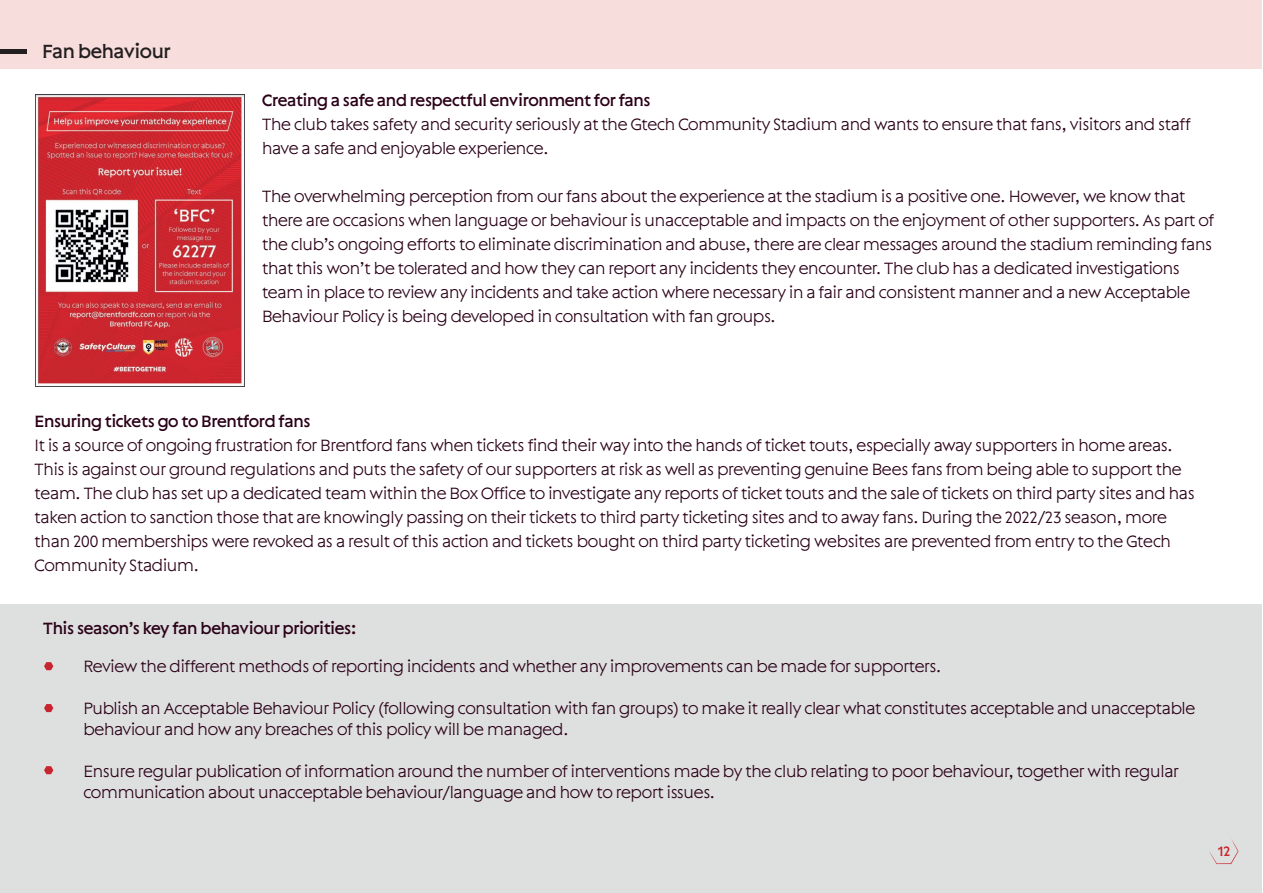
<style>
.page{position:relative;width:1263px;height:893px;background:#fff}
.page>*{position:absolute;margin:0;border:0;box-sizing:border-box;transform-origin:0 0}
.t1{font:21px "Sting";letter-spacing:-.05em;color:#231f20}
.t2{font:300 18px/24px "Sting";letter-spacing:-.05em;color:#2a0117}
.t3{font:18px "Sting";letter-spacing:-.055em;color:#2a0117}
.t4{font:15px "Sting";color:#c8272f}
</style>
<div class="page">
<div style="left:0;top:605px;width:1262px;height:288px;background:#dedfdf"></div>
<div style="left:0;top:0;width:1262px;height:69px;background:#f7dddc"></div>
<img style="left:36px;top:94px;width:208px;height:292px">
<hr style="left:0;top:49px;width:27px;height:4px;background:#231f20">
<svg style="left:1209px;top:839px;width:29px;height:25px"></svg>
<svg style="left:44px;top:662px;width:9px;height:8px"></svg>
<svg style="left:44px;top:766px;width:9px;height:8px"></svg>
<svg style="left:44px;top:704px;width:9px;height:8px"></svg>
<p class="t1" style="left:42px;top:38px;width:131px">Fan behaviour</p>
<p class="t3" style="left:262px;top:90px;width:391px">Creating a safe and respectful environment for fans</p>
<p class="t2" style="left:262px;top:112px;width:931px">The club takes safety and security seriously at the Gtech Community Stadium and wants to ensure that fans, visitors and staff have a safe and enjoyable experience.</p>
<p class="t2" style="left:262px;top:184px;width:954px">The overwhelming perception from our fans about the experience at the stadium is a positive one. However, we know that there are occasions when language or behaviour is unacceptable and impacts on the enjoyment of other supporters. As part of the club’s ongoing efforts to eliminate discrimination and abuse, there are clear messages around the stadium reminding fans that this won’t be tolerated and how they can report any incidents they encounter. The club has a dedicated investigations team in place to review any incidents and take action where necessary in a fair and consistent manner and a new Acceptable Behaviour Policy is being developed in consultation with fan groups.</p>
<p class="t3" style="left:34px;top:410px;width:278px">Ensuring tickets go to Brentford fans</p>
<p class="t2" style="left:34px;top:432px;width:1162px">It is a source of ongoing frustration for Brentford fans when tickets find their way into the hands of ticket touts, especially away supporters in home areas.<br>This is against our ground regulations and puts the safety of our supporters at risk as well as preventing genuine Bees fans from being able to support the team. The club has set up a dedicated team within the Box Office to investigate any reports of ticket touts and the sale of tickets on third party sites and has taken action to sanction those that are knowingly passing on their tickets to third party ticketing sites and to away fans. During the 2022/23 season, more than 200 memberships were revoked as a result of this action and tickets bought on third party ticketing websites are prevented from entry to the Gtech Community Stadium.</p>
<p class="t3" style="left:43px;top:618px;width:315px">This season’s key fan behaviour priorities:</p>
<p class="t2" style="left:83px;top:653px;width:860px">Review the different methods of reporting incidents and whether any improvements can be made for supporters.</p>
<p class="t2" style="left:83px;top:697px;width:1114px;line-height:21px">Publish an Acceptable Behaviour Policy (following consultation with fan groups) to make it really clear what constitutes acceptable and unacceptable behaviour and how any breaches of this policy will be managed.</p>
<p class="t2" style="left:83px;top:760px;width:1098px;line-height:21px">Ensure regular publication of information around the number of interventions made by the club relating to poor behaviour, together with regular communication about unacceptable behaviour/language and how to report issues.</p>
<p class="t4" style="left:1217px;top:842px;width:15px">12</p>
</div>
